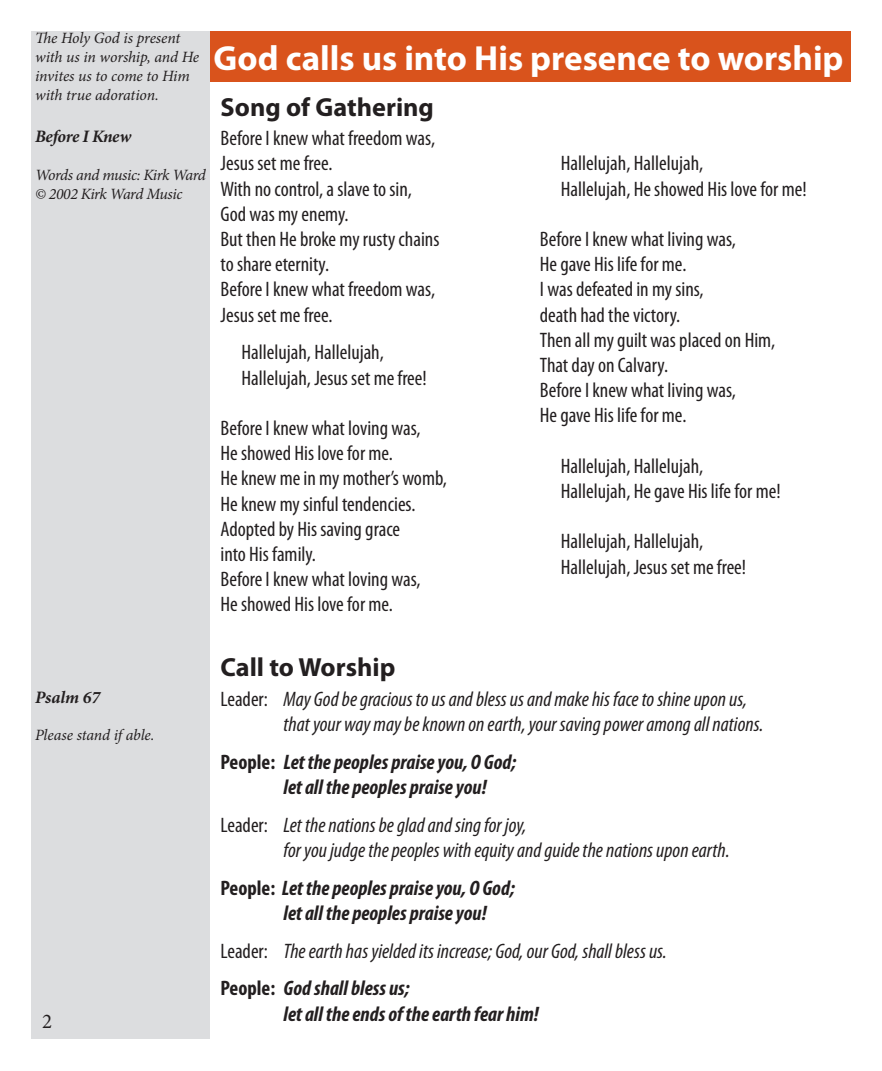
<style>
.page{position:relative;width:882px;height:1071px;background:#fff}
.page>*{position:absolute;margin:0;border:0;box-sizing:border-box;transform-origin:0 0}
.t1{font:700 35px "Myriad Pro";color:#fff}
.t2{font:700 26.25px "Myriad Pro";color:#231f20}
.t3{font:condensed 21px "Myriad Pro";color:#231f20}
.t4{font:italic condensed 21px "Myriad Pro";color:#231f20}
.t5{font:italic 700 condensed 21px "Myriad Pro";color:#231f20}
.t6{font:21px "Minion Pro";color:#231f20}
.t7{font:italic 700 17.5px "Minion Pro";letter-spacing:-.015em;color:#231f20}
.t8{font:italic 15.75px/18.9px "Minion Pro";letter-spacing:-.015em;color:#231f20}
.t9{font:italic 15.75px "Minion Pro";letter-spacing:-.035em;color:#231f20}
.s1{font-style:normal}
</style>
<div class="page">
<div style="left:32px;top:32px;width:178px;height:1008px;background:#dcdddf"></div>
<div style="left:210px;top:32px;width:640px;height:50px;background:#d9531c"></div>
<p class="t8" style="left:35px;top:28px;width:166px">The Holy God is present with us in worship, and He invites us to come to Him with true adoration.</p>
<p class="t7" style="left:35px;top:124px;width:98px">Before I Knew</p>
<p class="t9" style="left:35px;top:164px;width:172px">Words and music: Kirk Ward</p>
<p class="t8" style="left:35px;top:184px;width:149px">© 2002 Kirk Ward Music</p>
<p class="t1" style="left:214px;top:35px;width:632px">God calls us into His presence to worship</p>
<p class="t2" style="left:220px;top:90px;width:215px">Song of Gathering</p>
<p class="t3" style="left:220px;top:126px;width:216px">Before I knew what freedom was,</p>
<p class="t3" style="left:220px;top:151px;width:114px">Jesus set me free.</p>
<p class="t3" style="left:220px;top:176px;width:193px">With no control, a slave to sin,</p>
<p class="t3" style="left:220px;top:201px;width:130px">God was my enemy.</p>
<p class="t3" style="left:220px;top:226px;width:221px">But then He broke my rusty chains</p>
<p class="t3" style="left:220px;top:252px;width:110px">to share eternity.</p>
<p class="t3" style="left:220px;top:277px;width:216px">Before I knew what freedom was,</p>
<p class="t3" style="left:220px;top:302px;width:114px">Jesus set me free.</p>
<p class="t3" style="left:242px;top:340px;width:144px">Hallelujah, Hallelujah,</p>
<p class="t3" style="left:242px;top:365px;width:187px">Hallelujah, Jesus set me free!</p>
<p class="t3" style="left:220px;top:415px;width:202px">Before I knew what loving was,</p>
<p class="t3" style="left:220px;top:441px;width:174px">He showed His love for me.</p>
<p class="t3" style="left:220px;top:466px;width:228px">He knew me in my mother’s womb,</p>
<p class="t3" style="left:220px;top:491px;width:197px">He knew my sinful tendencies.</p>
<p class="t3" style="left:220px;top:516px;width:181px">Adopted by His saving grace</p>
<p class="t3" style="left:220px;top:541px;width:97px">into His family.</p>
<p class="t3" style="left:220px;top:567px;width:202px">Before I knew what loving was,</p>
<p class="t3" style="left:220px;top:592px;width:174px">He showed His love for me.</p>
<p class="t3" style="left:561px;top:151px;width:144px">Hallelujah, Hallelujah,</p>
<p class="t3" style="left:561px;top:176px;width:247px">Hallelujah, He showed His love for me!</p>
<p class="t3" style="left:540px;top:226px;width:198px">Before I knew what living was,</p>
<p class="t3" style="left:540px;top:252px;width:148px">He gave His life for me.</p>
<p class="t3" style="left:540px;top:277px;width:165px">I was defeated in my sins,</p>
<p class="t3" style="left:540px;top:302px;width:142px">death had the victory.</p>
<p class="t3" style="left:540px;top:327px;width:237px">Then all my guilt was placed on Him,</p>
<p class="t3" style="left:540px;top:352px;width:130px">That day on Calvary.</p>
<p class="t3" style="left:540px;top:378px;width:198px">Before I knew what living was,</p>
<p class="t3" style="left:540px;top:403px;width:148px">He gave His life for me.</p>
<p class="t3" style="left:561px;top:453px;width:144px">Hallelujah, Hallelujah,</p>
<p class="t3" style="left:561px;top:478px;width:221px">Hallelujah, He gave His life for me!</p>
<p class="t3" style="left:561px;top:529px;width:144px">Hallelujah, Hallelujah,</p>
<p class="t3" style="left:561px;top:554px;width:187px">Hallelujah, Jesus set me free!</p>
<p class="t7" style="left:35px;top:685px;width:67px">Psalm 67</p>
<p class="t8" style="left:35px;top:726px;width:121px">Please stand if able.</p>
<p class="t6" style="left:42px;top:1007px;width:12px">2</p>
<p class="t2" style="left:220px;top:650px;width:176px">Call to Worship</p>
<p class="t4" style="left:220px;top:686px;width:528px"><span class="s1">Leader:</span> May God be gracious to us and bless us and make his face to shine upon us,</p>
<p class="t4" style="left:284px;top:711px;width:481px">that your way may be known on earth, your saving power among all nations.</p>
<p class="t5" style="left:220px;top:749px;width:297px"><span class="s1">People:</span> Let the peoples praise you, O God;</p>
<p class="t5" style="left:284px;top:774px;width:205px">let all the peoples praise you!</p>
<p class="t4" style="left:220px;top:812px;width:307px"><span class="s1">Leader:</span> Let the nations be glad and sing for joy,</p>
<p class="t4" style="left:284px;top:837px;width:448px">for you judge the peoples with equity and guide the nations upon earth.</p>
<p class="t5" style="left:220px;top:875px;width:296px"><span class="s1">People:</span> Let the peoples praise you, O God;</p>
<p class="t5" style="left:284px;top:900px;width:205px">let all the peoples praise you!</p>
<p class="t4" style="left:220px;top:938px;width:448px"><span class="s1">Leader:</span> The earth has yielded its increase; God, our God, shall bless us.</p>
<p class="t5" style="left:220px;top:975px;width:191px"><span class="s1">People:</span> God shall bless us;</p>
<p class="t5" style="left:284px;top:1001px;width:257px">let all the ends of the earth fear him!</p>
</div>
